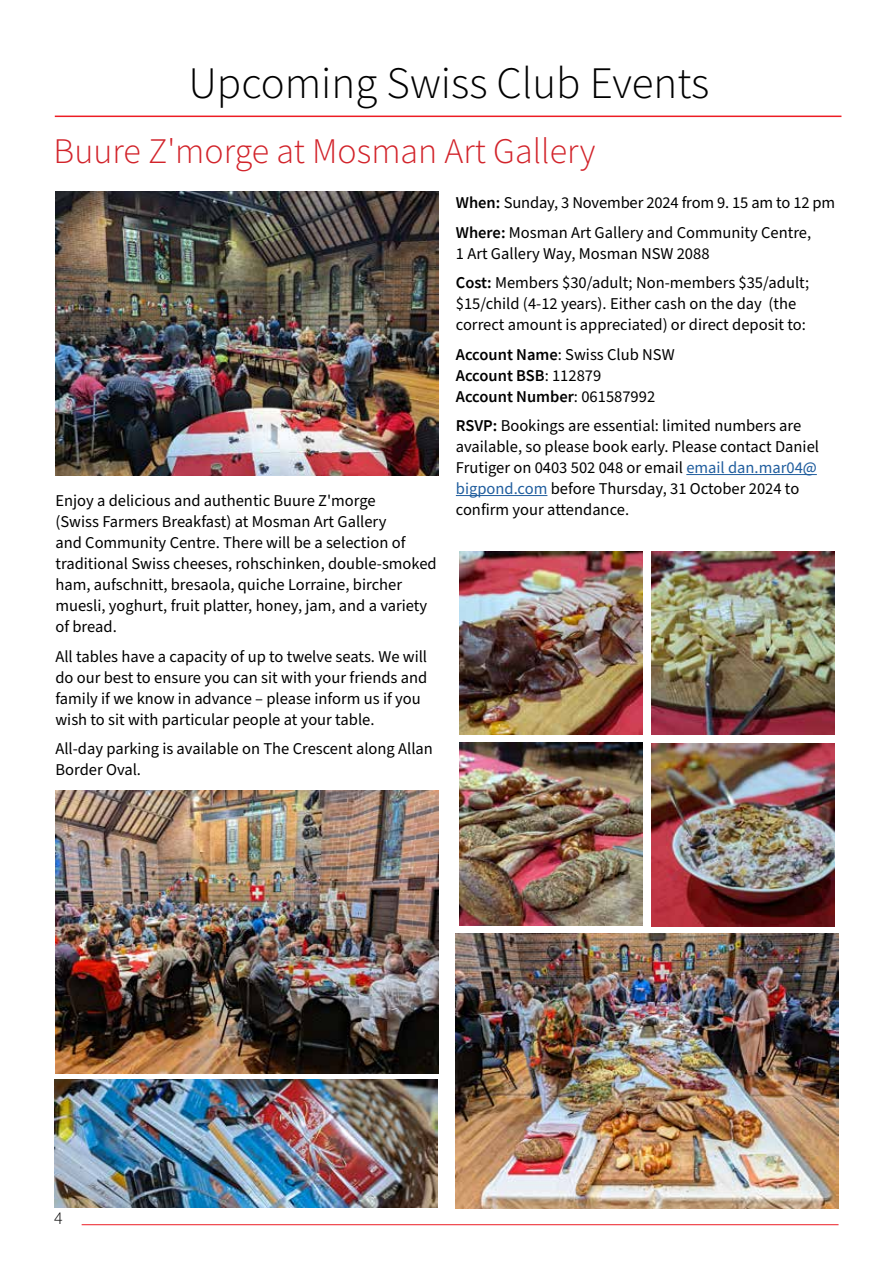
<style>
.page{position:relative;width:893px;height:1263px;background:#fff}
.page>*{position:absolute;margin:0;border:0;box-sizing:border-box;transform-origin:0 0}
.t1{font:45px "Source Sans Variable";color:#000}
.t2{font:36px "Source Sans Variable";color:#d2232a}
.t3{font:18px "Source Sans Variable";color:#000}
.t4{font:16.5px/21px "Source Sans Pro";color:#000}
.t5{font:600 16.5px/21px "Source Sans Pro";color:#000}
.s1{font-weight:600}
.s2{font-weight:400}
.s3{color:#215e9e}
</style>
<div class="page">
<hr style="left:82px;top:1224px;width:756px;height:1px;background:#ed1d24">
<hr style="left:55px;top:116px;width:786px;height:1px;background:#ed1d24">
<hr style="left:686px;top:474px;width:131px;height:1px;background:#215e9e">
<hr style="left:456px;top:495px;width:91px;height:1px;background:#215e9e">
<img style="left:459px;top:551px;width:183px;height:183px">
<img style="left:651px;top:743px;width:183px;height:183px">
<img style="left:651px;top:551px;width:183px;height:183px">
<img style="left:459px;top:743px;width:183px;height:183px">
<img style="left:55px;top:191px;width:383px;height:285px">
<img style="left:55px;top:790px;width:383px;height:283px">
<img style="left:456px;top:934px;width:383px;height:274px">
<img style="left:55px;top:1079px;width:382px;height:129px">
<h1 class="t1" style="left:188px;top:56px;width:522px">Upcoming Swiss Club Events</h1>
<h2 class="t2" style="left:54px;top:129px;width:543px">Buure Z'morge at Mosman Art Gallery</h2>
<p class="t4" style="left:55px;top:490px;width:383px">Enjoy a delicious and authentic Buure Z'morge<br>(Swiss Farmers Breakfast) at Mosman Art Gallery<br>and Community Centre. There will be a selection of traditional Swiss cheeses, rohschinken, double-smoked ham, aufschnitt, bresaola, quiche Lorraine, bircher muesli, yoghurt, fruit platter, honey, jam, and a variety of bread.</p>
<p class="t4" style="left:55px;top:646px;width:373px">All tables have a capacity of up to twelve seats. We will do our best to ensure you can sit with your friends and family if we know in advance – please inform us if you wish to sit with particular people at your table.</p>
<p class="t4" style="left:55px;top:739px;width:379px">All-day parking is available on The Crescent along Allan<br>Border Oval.</p>
<p class="t4" style="left:456px;top:189px;width:381px;line-height:29.5px"><span class="s1">When:</span> Sunday, 3 November 2024 from 9. 15 am to 12 pm<br><span class="s1">Where:</span> Mosman Art Gallery and Community Centre,</p>
<p class="t4" style="left:456px;top:239px;width:355px;line-height:29.5px">1 Art Gallery Way, Mosman NSW 2088<br><span class="s1">Cost:</span> Members $30/adult; Non-members $35/adult;</p>
<p class="t4" style="left:456px;top:294px;width:352px">$15/child (4-12 years). Either cash on the day (the correct amount is appreciated) or direct deposit to:</p>
<p class="t5" style="left:456px;top:344px;width:220px">Account Name<span class="s2">: Swiss Club NSW<br></span>Account BSB<span class="s2">: 112879<br></span>Account Number<span class="s2">: 061587992</span></p>
<p class="t4" style="left:456px;top:416px;width:365px"><span class="s1">RSVP:</span> Bookings are essential: limited numbers are available, so please book early. Please contact Daniel Frutiger on 0403 502 048 or email <span class="s3">email dan.mar04@ bigpond.com</span> before Thursday, 31 October 2024 to confirm your attendance.</p>
<p class="t3" style="left:54px;top:1207px;width:10px">4</p>
</div>
